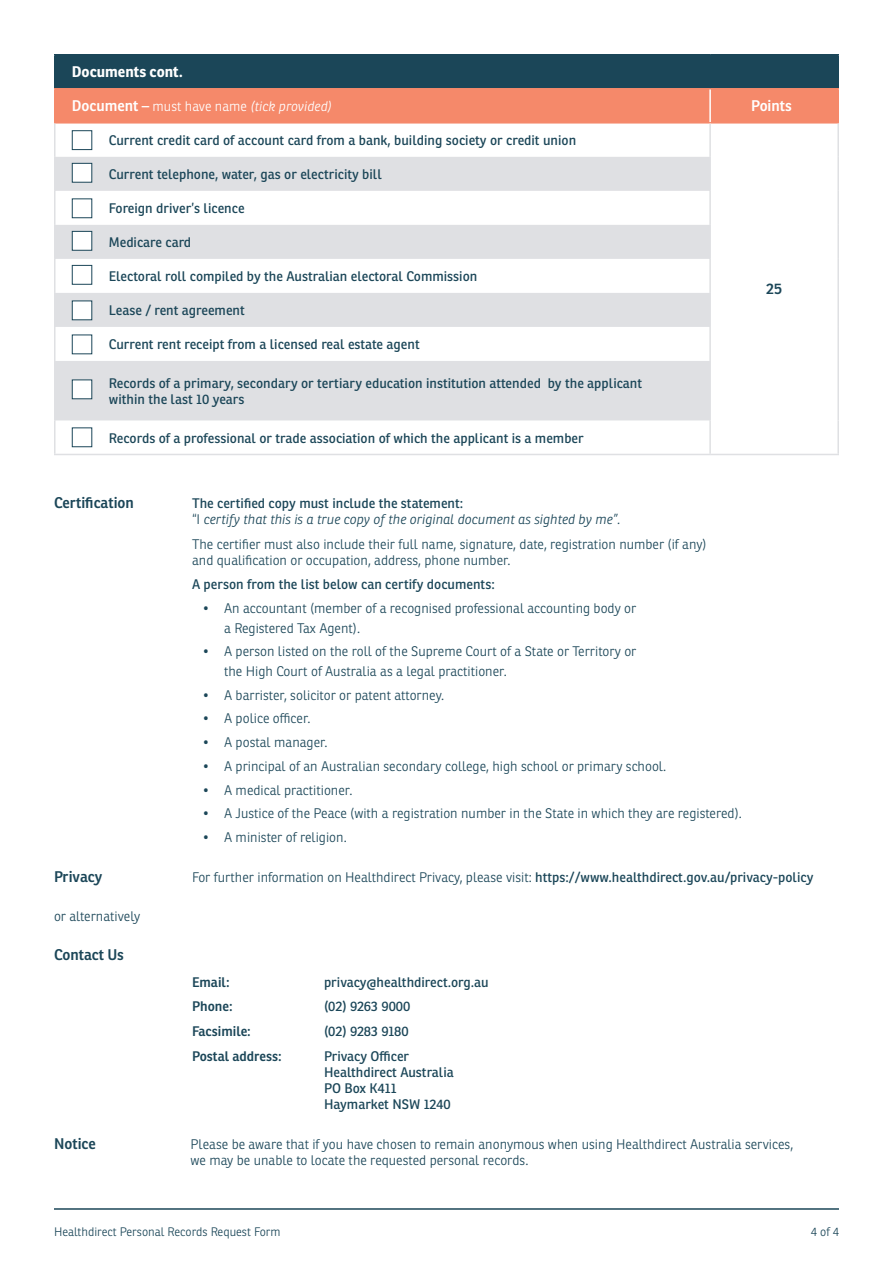
<style>
.page{position:relative;width:893px;height:1263px;background:#fff}
.page>*{position:absolute;margin:0;border:0;box-sizing:border-box;transform-origin:0 0}
.t1{font:600 15px "Ronnia";color:#1b4658}
.t2{font:700 15px "Ronnia";color:#fff}
.t3{font:600 15px "Ronnia";color:#fff}
.t4{font:300 13.5px/16.2px "Ronnia";color:#1b4658}
.t5{font:13.5px/16.2px "Ronnia";color:#1b4658}
.t6{font:italic 300 13.5px/16.2px "Ronnia";color:#1b4658}
.t7{font:600 13.5px "Ronnia";color:#1b4658}
.t8{font:italic 300 13.5px "Ronnia";color:#fff}
.t9{font:300 12px "Ronnia";color:#1b4658}
.s1{font-weight:600;font-style:normal;font-size:15px}
.s2{font-weight:400;font-style:normal;font-size:15px}
.s3{font-style:normal}
.s4{font-weight:400;font-style:normal}
.s5{font-weight:400}
</style>
<div class="page">
<hr style="left:54px;top:1208px;width:785px;height:2px;background:#1b4658">
<svg style="left:56px;top:56px;width:781px;height:66px;background:#876760"></svg>
<svg style="left:56px;top:157px;width:653px;height:263px;fill:#dfe0e3"></svg>
<hr style="left:54px;top:54px;width:656px;height:2px;background:#1b4658">
<hr style="left:54px;top:56px;width:2px;height:32px;background:#1b4658">
<hr style="left:710px;top:54px;width:129px;height:2px;background:#1b4658">
<hr style="left:837px;top:56px;width:2px;height:32px;background:#1b4658">
<hr style="left:54px;top:88px;width:656px;height:2px;background:#f5896a">
<hr style="left:54px;top:90px;width:2px;height:32px;background:#f5896a">
<hr style="left:710px;top:88px;width:129px;height:2px;background:#f5896a">
<hr style="left:837px;top:90px;width:2px;height:32px;background:#f5896a">
<hr style="left:54px;top:122px;width:656px;height:2px;background:#f5896a">
<hr style="left:710px;top:122px;width:129px;height:2px;background:#f5896a">
<hr style="left:54px;top:124px;width:2px;height:33px;background:#dfe0e3">
<hr style="left:837px;top:124px;width:2px;height:33px;background:#dfe0e3">
<hr style="left:54px;top:157px;width:2px;height:34px;background:#dfe0e3">
<hr style="left:837px;top:157px;width:2px;height:34px;background:#dfe0e3">
<hr style="left:54px;top:191px;width:2px;height:34px;background:#dfe0e3">
<hr style="left:837px;top:191px;width:2px;height:34px;background:#dfe0e3">
<hr style="left:54px;top:225px;width:2px;height:34px;background:#dfe0e3">
<hr style="left:837px;top:225px;width:2px;height:34px;background:#dfe0e3">
<hr style="left:54px;top:259px;width:2px;height:34px;background:#dfe0e3">
<hr style="left:837px;top:259px;width:2px;height:34px;background:#dfe0e3">
<hr style="left:54px;top:293px;width:2px;height:34px;background:#dfe0e3">
<hr style="left:837px;top:293px;width:2px;height:34px;background:#dfe0e3">
<hr style="left:54px;top:327px;width:2px;height:34px;background:#dfe0e3">
<hr style="left:837px;top:327px;width:2px;height:34px;background:#dfe0e3">
<hr style="left:54px;top:361px;width:2px;height:59px;background:#dfe0e3">
<hr style="left:837px;top:361px;width:2px;height:59px;background:#dfe0e3">
<hr style="left:54px;top:420px;width:2px;height:34px;background:#dfe0e3">
<hr style="left:837px;top:420px;width:2px;height:34px;background:#dfe0e3">
<hr style="left:54px;top:454px;width:656px;height:1px;background:#dfe0e3">
<hr style="left:710px;top:454px;width:129px;height:1px;background:#dfe0e3">
<hr style="left:709px;top:124px;width:2px;height:33px;background:#dfe0e3">
<hr style="left:709px;top:157px;width:2px;height:34px;background:#dfe0e3">
<hr style="left:709px;top:191px;width:2px;height:34px;background:#dfe0e3">
<hr style="left:709px;top:225px;width:2px;height:34px;background:#dfe0e3">
<hr style="left:709px;top:259px;width:2px;height:34px;background:#dfe0e3">
<hr style="left:709px;top:293px;width:2px;height:34px;background:#dfe0e3">
<hr style="left:709px;top:327px;width:2px;height:34px;background:#dfe0e3">
<hr style="left:709px;top:361px;width:2px;height:59px;background:#dfe0e3">
<hr style="left:709px;top:420px;width:2px;height:34px;background:#dfe0e3">
<hr style="left:709px;top:90px;width:2px;height:32px;background:#fff">
<div style="left:72px;top:130px;width:20px;height:20px;background:#fff;border:1px solid #1b4658"></div>
<div style="left:72px;top:163px;width:20px;height:20px;background:#fff;border:1px solid #1b4658"></div>
<div style="left:72px;top:198px;width:20px;height:20px;background:#fff;border:1px solid #1b4658"></div>
<div style="left:72px;top:231px;width:20px;height:20px;background:#fff;border:1px solid #1b4658"></div>
<div style="left:72px;top:265px;width:20px;height:20px;background:#fff;border:1px solid #1b4658"></div>
<div style="left:72px;top:301px;width:20px;height:19px;background:#fff"></div>
<div style="left:72px;top:335px;width:20px;height:19px;background:#fff"></div>
<div style="left:72px;top:379px;width:20px;height:20px;background:#fff"></div>
<div style="left:72px;top:427px;width:20px;height:20px;background:#fff;border:1px solid #1b4658"></div>
<p class="t2" style="left:72px;top:63px;width:113px">Documents cont.</p>
<p class="t8" style="left:72px;top:98px;width:261px"><span class="s1">Document</span> <span class="s2">–</span> <span class="s3">must have name</span> (tick provided)</p>
<p class="t3" style="left:751px;top:97px;width:42px">Points</p>
<p class="t5" style="left:109px;top:132px;width:469px">Current credit card of account card from a bank, building society or credit union</p>
<p class="t5" style="left:109px;top:166px;width:274px">Current telephone, water, gas or electricity bill</p>
<p class="t5" style="left:109px;top:200px;width:137px">Foreign driver’s licence</p>
<p class="t5" style="left:109px;top:234px;width:84px">Medicare card</p>
<p class="t5" style="left:109px;top:268px;width:370px">Electoral roll compiled by the Australian electoral Commission</p>
<p class="t5" style="left:109px;top:302px;width:137px">Lease / rent agreement</p>
<p class="t5" style="left:109px;top:336px;width:312px">Current rent receipt from a licensed real estate agent</p>
<p class="t5" style="left:109px;top:375px;width:535px">Records of a primary, secondary or tertiary education institution attended by the applicant within the last 10 years</p>
<p class="t5" style="left:109px;top:430px;width:476px">Records of a professional or trade association of which the applicant is a member</p>
<p class="t1" style="left:766px;top:280px;width:17px">25</p>
<p class="t1" style="left:54px;top:493px;width:82px">Certification</p>
<p class="t6" style="left:192px;top:495px;width:430px"><span class="s4">The certified copy must include the statement:<br></span><span class="s3">“I</span> certify that this is a true copy of the original document as sighted by me”.</p>
<p class="t4" style="left:192px;top:536px;width:516px">The certifier must also include their full name, signature, date, registration number (if any) and qualification or occupation, address, phone number.</p>
<p class="t5" style="left:192px;top:576px;width:304px">A person from the list below can certify documents:</p>
<p class="t4" style="left:224px;top:599px;width:414px;line-height:19.5px;text-indent:-21px">• An accountant (member of a recognised professional accounting body or a Registered Tax Agent).</p>
<p class="t4" style="left:224px;top:642px;width:414px;line-height:19.5px;text-indent:-21px">• A person listed on the roll of the Supreme Court of a State or Territory or the High Court of Australia as a legal practitioner.</p>
<p class="t4" style="left:203px;top:687px;width:243px">• A barrister, solicitor or patent attorney.</p>
<p class="t4" style="left:203px;top:710px;width:109px">• A police officer.</p>
<p class="t4" style="left:203px;top:734px;width:126px">• A postal manager.</p>
<p class="t4" style="left:203px;top:758px;width:465px">• A principal of an Australian secondary college, high school or primary school.</p>
<p class="t4" style="left:203px;top:782px;width:151px">• A medical practitioner.</p>
<p class="t4" style="left:203px;top:805px;width:541px">• A Justice of the Peace (with a registration number in the State in which they are registered).</p>
<p class="t4" style="left:203px;top:829px;width:145px">• A minister of religion.</p>
<p class="t1" style="left:54px;top:867px;width:50px">Privacy</p>
<p class="t4" style="left:192px;top:868px;width:623px">For further information on Healthdirect Privacy, please visit: <span class="s5">https://www.healthdirect.gov.au/privacy-policy</span></p>
<p class="t4" style="left:54px;top:908px;width:88px">or alternatively</p>
<p class="t1" style="left:54px;top:945px;width:72px">Contact Us</p>
<p class="t7" style="left:192px;top:973px;width:39px">Email:</p>
<p class="t5" style="left:324px;top:973px;width:166px">privacy@healthdirect.org.au</p>
<p class="t7" style="left:192px;top:998px;width:42px">Phone:</p>
<p class="t5" style="left:324px;top:998px;width:88px">(02) 9263 9000</p>
<p class="t7" style="left:192px;top:1023px;width:60px">Facsimile:</p>
<p class="t5" style="left:324px;top:1023px;width:86px">(02) 9283 9180</p>
<p class="t7" style="left:192px;top:1047px;width:91px">Postal address:</p>
<p class="t5" style="left:324px;top:1048px;width:87px">Privacy Officer</p>
<p class="t5" style="left:324px;top:1064px;width:131px">Healthdirect Australia</p>
<p class="t5" style="left:324px;top:1080px;width:74px">PO Box K411</p>
<p class="t5" style="left:324px;top:1096px;width:128px">Haymarket NSW 1240</p>
<p class="t1" style="left:54px;top:1134px;width:43px">Notice</p>
<p class="t4" style="left:190px;top:1135px;width:604px">Please be aware that if you have chosen to remain anonymous when using Healthdirect Australia services, we may be unable to locate the requested personal records.</p>
<p class="t9" style="left:54px;top:1224px;width:228px">Healthdirect Personal Records Request Form</p>
<p class="t9" style="left:811px;top:1224px;width:30px">4 of 4</p>
</div>
